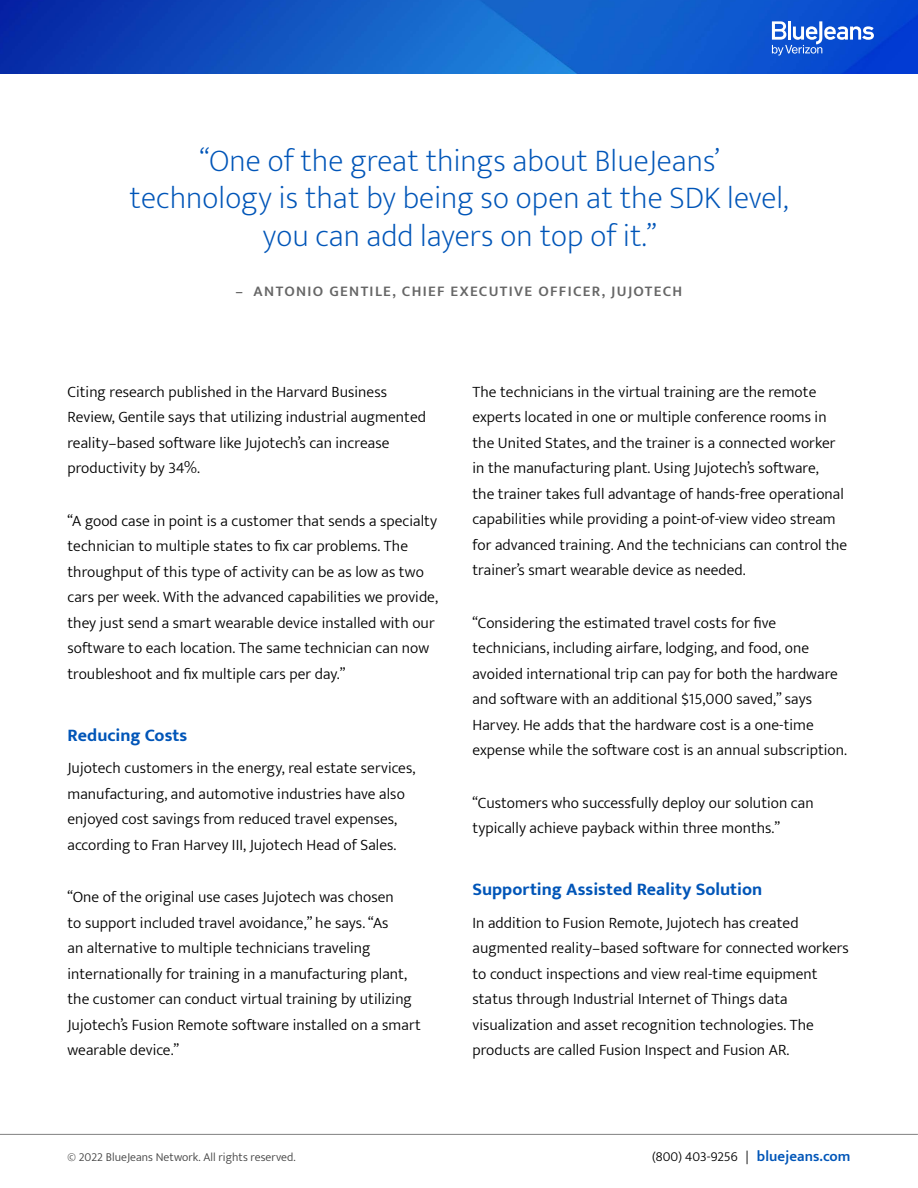
<style>
.page{position:relative;width:918px;height:1188px;background:#fff}
.page>*{position:absolute;margin:0;border:0;box-sizing:border-box;transform-origin:0 0}
.t1{font:200 31.5px/37.8px "Mukta";letter-spacing:.005em;color:#0055b8;text-align:center}
.t2{font:700 18px "Mukta";color:#0055b8}
.t3{font:300 15.75px/25.5px "Mukta";letter-spacing:.005em;color:#000}
.t4{font:600 15px "Mukta";letter-spacing:.09em;color:#666}
.t5{font:300 13.5px "Mukta";letter-spacing:.005em;color:#000}
.t6{font:300 12px "Mukta";letter-spacing:.005em;color:#404040}
.s1{font-weight:600;font-size:15px;color:#0055b8}
</style>
<div class="page">
<img style="left:0;top:0;width:918px;height:74px">
<hr style="left:0;top:1134px;width:918px;height:1px;background:#808080">
<svg style="left:772px;top:21px;width:102px;height:35px"></svg>
<h1 class="t1" style="left:130px;top:142px;width:660px">“One of the great things about BlueJeans’ technology is that by being so open at the SDK level, you can add layers on top of it.”</h1>
<p class="t4" style="left:236px;top:282px;width:448px">– ANTONIO GENTILE, CHIEF EXECUTIVE OFFICER, JUJOTECH</p>
<p class="t3" style="left:68px;top:379px;width:360px">Citing research published in the Harvard Business Review, Gentile says that utilizing industrial augmented reality–based software like Jujotech’s can increase productivity by 34%.</p>
<p class="t3" style="left:68px;top:508px;width:372px">“A good case in point is a customer that sends a specialty technician to multiple states to fix car problems. The throughput of this type of activity can be as low as two cars per week. With the advanced capabilities we provide, they just send a smart wearable device installed with our software to each location. The same technician can now troubleshoot and fix multiple cars per day.”</p>
<p class="t2" style="left:68px;top:724px;width:121px">Reducing Costs</p>
<p class="t3" style="left:68px;top:755px;width:349px">Jujotech customers in the energy, real estate services, manufacturing, and automotive industries have also enjoyed cost savings from reduced travel expenses, according to Fran Harvey III, Jujotech Head of Sales.</p>
<p class="t3" style="left:68px;top:884px;width:355px">“One of the original use cases Jujotech was chosen<br>to support included travel avoidance,” he says. “As<br>an alternative to multiple technicians traveling internationally for training in a manufacturing plant, the customer can conduct virtual training by utilizing Jujotech’s Fusion Remote software installed on a smart wearable device.”</p>
<p class="t3" style="left:472px;top:379px;width:376px">The technicians in the virtual training are the remote experts located in one or multiple conference rooms in the United States, and the trainer is a connected worker in the manufacturing plant. Using Jujotech’s software,<br>the trainer takes full advantage of hands-free operational capabilities while providing a point-of-view video stream for advanced training. And the technicians can control the trainer’s smart wearable device as needed.</p>
<p class="t3" style="left:472px;top:610px;width:376px">“Considering the estimated travel costs for five technicians, including airfare, lodging, and food, one avoided international trip can pay for both the hardware and software with an additional $15,000 saved,” says Harvey. He adds that the hardware cost is a one-time expense while the software cost is an annual subscription.</p>
<p class="t3" style="left:472px;top:790px;width:343px">“Customers who successfully deploy our solution can typically achieve payback within three months.”</p>
<p class="t2" style="left:472px;top:879px;width:291px">Supporting Assisted Reality Solution</p>
<p class="t3" style="left:472px;top:910px;width:378px">In addition to Fusion Remote, Jujotech has created augmented reality–based software for connected workers to conduct inspections and view real-time equipment status through Industrial Internet of Things data visualization and asset recognition technologies. The products are called Fusion Inspect and Fusion AR.</p>
<p class="t6" style="left:68px;top:1150px;width:230px">© 2022 BlueJeans Network. All rights reserved.</p>
<p class="t5" style="left:652px;top:1148px;width:200px">(800) 403-9256 | <span class="s1">bluejeans.com</span></p>
</div>
